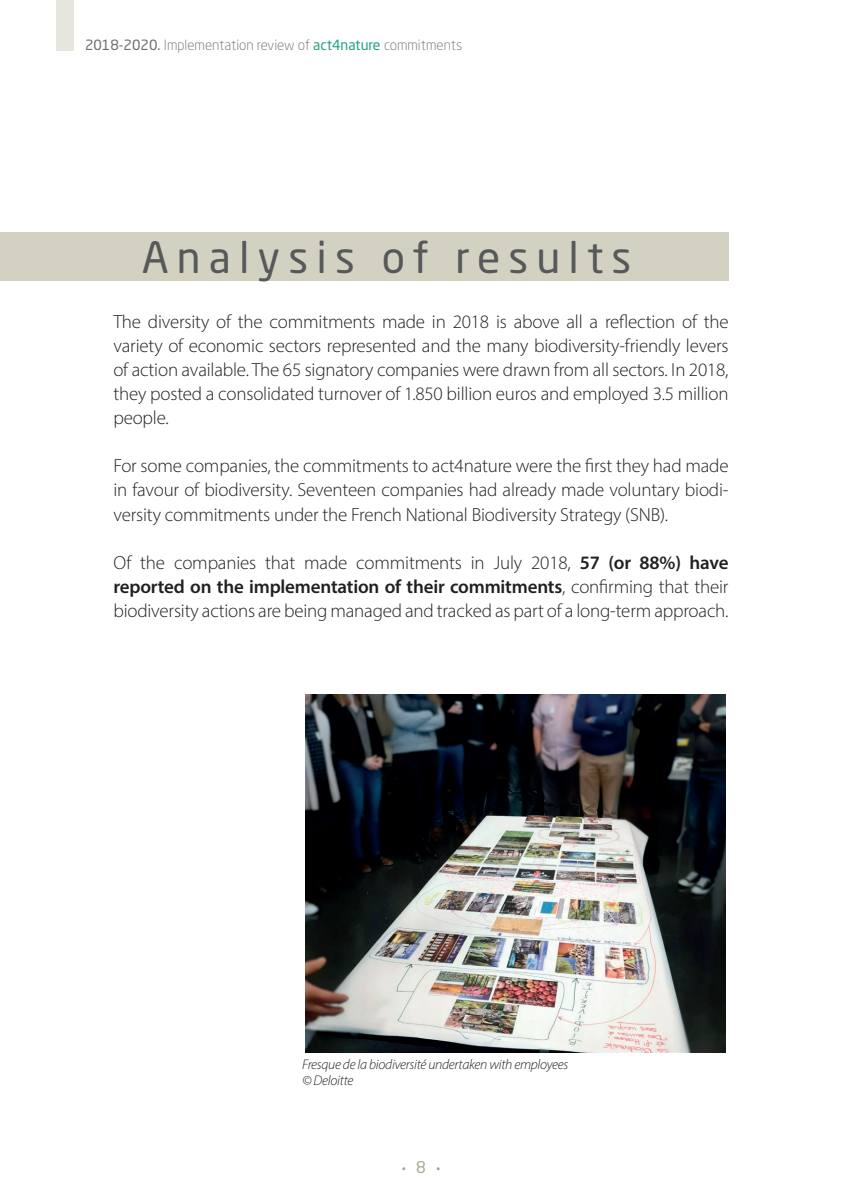
<style>
.page{position:relative;width:842px;height:1191px;background:#fff}
.page>*{position:absolute;margin:0;border:0;box-sizing:border-box;transform-origin:0 0}
.t1{font:42.8px "Neo Sans Pro";letter-spacing:.19em;color:#57585a}
.t2{font:300 19px/24px "Myriad Pro";letter-spacing:-.01em;color:#231f20;text-align:justify}
.t3{font:16px "Neo Sans Pro";color:#a9a790}
.t4{font:italic 300 14px/16px "Myriad Pro";letter-spacing:-.02em;color:#231f20}
.t5{font:300 14px "Neo Sans Pro";color:#6c6d70}
.s1{font-weight:400}
.s2{font-weight:400;color:#24a084}
.s3{font-weight:600}
</style>
<div class="page">
<div style="left:57px;top:0;width:17px;height:51px;background:#e7e6de"></div>
<div style="left:0;top:232px;width:729px;height:49px;background:#d2d1c2"></div>
<img style="left:305px;top:694px;width:420px;height:358px">
<p class="t5" style="left:85px;top:37px;width:379px"><span class="s1">2018-2020.</span> Implementation review of <span class="s2">act4nature</span> commitments</p>
<h1 class="t1" style="left:142px;top:231px;width:491px">Analysis of results</h1>
<p class="t2" style="left:113px;top:310px;width:617px">The diversity of the commitments made in 2018 is above all a reflection of the variety of economic sectors represented and the many biodiversity-friendly levers of action available. The 65 signatory companies were drawn from all sectors. In 2018, they posted a consolidated turnover of 1.850 billion euros and employed 3.5 million people.</p>
<p class="t2" style="left:113px;top:454px;width:617px">For some companies, the commitments to act4nature were the first they had made in favour of biodiversity. Seventeen companies had already made voluntary biodi&shy;versity commitments under the French National Biodiversity Strategy (SNB).</p>
<p class="t2" style="left:113px;top:550px;width:617px">Of the companies that made commitments in July 2018, <span class="s3">57 (or 88%) have reported on the implementation of their commitments</span>, confirming that their biodiversity actions are being managed and tracked as part of a long-term approach.</p>
<p class="t4" style="left:302px;top:1056px;width:268px">Fresque de la biodiversité undertaken with employees © Deloitte</p>
<p class="t3" style="left:416px;top:1157px;width:11px">8</p>
</div>
